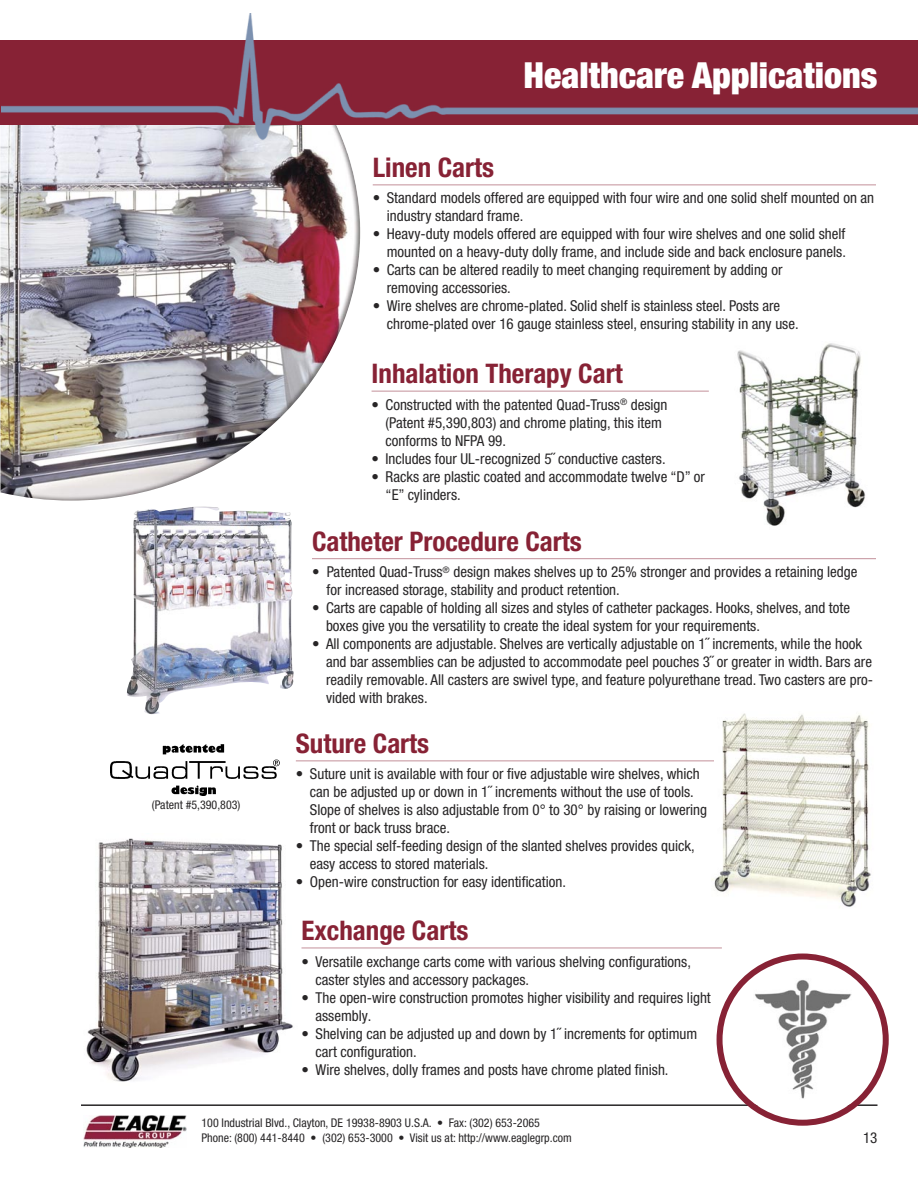
<style>
.page{position:relative;width:918px;height:1188px;background:#fff}
.page>*{position:absolute;margin:0;border:0;box-sizing:border-box;transform-origin:0 0}
.t1{font:900 condensed 36px "Helvetica Neue LT Pro";color:#fff}
.t2{font:700 condensed 27px "Helvetica Neue LT Pro";color:#872235}
.t3{font:condensed 15px/18px "Helvetica Neue LT Pro";color:#272526}
.t4{font:condensed 12px "Helvetica Neue LT Pro";color:#272526}
</style>
<div class="page">
<hr style="left:81px;top:1104px;width:797px;height:2px;background:#272526">
<img style="left:83px;top:1115px;width:103px;height:33px">
<img style="left:707px;top:713px;width:164px;height:194px">
<img style="left:0;top:142px;width:360px;height:359px">
<svg style="left:717px;top:954px;width:172px;height:172px"></svg>
<img style="left:111px;top:745px;width:169px;height:50px">
<img style="left:86px;top:838px;width:207px;height:244px">
<hr style="left:312px;top:558px;width:564px;height:1px;background:#c3919a">
<hr style="left:373px;top:184px;width:503px;height:1px;background:#c3919a">
<hr style="left:296px;top:760px;width:418px;height:1px;background:#c3919a">
<hr style="left:302px;top:948px;width:420px;height:1px;background:#c3919a">
<hr style="left:372px;top:391px;width:337px;height:1px;background:#c3919a">
<img style="left:1px;top:14px;width:917px;height:128px">
<img style="left:737px;top:343px;width:129px;height:183px">
<img style="left:127px;top:507px;width:167px;height:208px">
<p class="t1" style="left:524px;top:62px;width:356px">Healthcare Applications</p>
<p class="t2" style="left:373px;top:157px;width:123px">Linen Carts</p>
<p class="t3" style="left:387px;top:190px;width:489px;text-indent:-14px">• Standard models offered are equipped with four wire and one solid shelf mounted on an industry standard frame.</p>
<p class="t3" style="left:373px;top:226px;width:475px;text-align:right">• Heavy-duty models offered are equipped with four wire shelves and one solid shelf mounted on a heavy-duty dolly frame, and include side and back enclosure panels.</p>
<p class="t3" style="left:373px;top:262px;width:411px">• Carts can be altered readily to meet changing requirement by adding or</p>
<p class="t3" style="left:387px;top:280px;width:126px">removing accessories.</p>
<p class="t3" style="left:387px;top:298px;width:413px;text-indent:-14px">• Wire shelves are chrome-plated. Solid shelf is stainless steel. Posts are chrome-plated over 16 gauge stainless steel, ensuring stability in any use.</p>
<p class="t2" style="left:372px;top:364px;width:253px">Inhalation Therapy Cart</p>
<p class="t3" style="left:386px;top:397px;width:283px;text-indent:-14px">• Constructed with the patented Quad-Truss<sup>®</sup> design (Patent #5,390,803) and chrome plating, this item conforms to NFPA 99.</p>
<p class="t3" style="left:372px;top:451px;width:296px">• Includes four UL-recognized 5˝ conductive casters.</p>
<p class="t3" style="left:386px;top:469px;width:321px;text-indent:-14px">• Racks are plastic coated and accommodate twelve “D” or “E” cylinders.</p>
<p class="t4" style="left:152px;top:800px;width:90px">(Patent #5,390,803)</p>
<p class="t2" style="left:312px;top:531px;width:271px">Catheter Procedure Carts</p>
<p class="t3" style="left:327px;top:564px;width:532px;text-indent:-15px">• Patented Quad-Truss<sup>®</sup> design makes shelves up to 25% stronger and pro vides a retaining ledge for increased storage, stability and product retention.</p>
<p class="t3" style="left:326px;top:600px;width:525px;text-indent:-14px">• Carts are ca pa ble of holding all sizes and styles of cath e ter packages. Hooks, shelves, and tote boxes give you the versatility to create the ideal sys tem for your requirements.</p>
<p class="t3" style="left:326px;top:636px;width:549px;text-indent:-14px">• All com po nents are adjustable. Shelves are ver ti cal ly adjustable on 1˝ increments, while the hook and bar assemblies can be ad just ed to ac com mo date peel pouches 3˝ or great er in width. Bars are readily re mov able. All casters are swivel type, and fea tur e poly ure thane tread. Two casters are pro - vid ed with brakes.</p>
<p class="t2" style="left:296px;top:733px;width:135px">Suture Carts</p>
<p class="t3" style="left:310px;top:766px;width:399px;text-indent:-14px">• Suture unit is available with four or five adjustable wire shelves, which can be adjusted up or down in 1˝ increments without the use of tools.<br>Slope of shelves is also adjustable from 0° to 30° by raising or lowering front or back truss brace.</p>
<p class="t3" style="left:310px;top:838px;width:387px;text-indent:-14px">• The special self-feeding design of the slanted shelves provides quick, easy access to stored materials.</p>
<p class="t3" style="left:296px;top:874px;width:272px">• Open-wire construction for easy identification.</p>
<p class="t2" style="left:302px;top:921px;width:168px">Exchange Carts</p>
<p class="t3" style="left:316px;top:954px;width:377px;text-indent:-14px">• Versatile exchange carts come with various shelving config u ra tions, caster styles and accessory packages.</p>
<p class="t3" style="left:316px;top:990px;width:397px;text-indent:-14px">• The open-wire con struc tion promotes higher visibility and requires light as sem bly.</p>
<p class="t3" style="left:316px;top:1026px;width:383px;text-indent:-14px">• Shelving can be adjusted up and down by 1˝ increments for optimum cart configuration.</p>
<p class="t3" style="left:302px;top:1062px;width:369px">• Wire shelves, dolly frames and posts have chrome plated finish.</p>
<p class="t4" style="left:201px;top:1119px;width:340px">100 Industrial Blvd., Clayton, DE 19938-8903 U.S.A. • Fax: (302) 653-2065</p>
<p class="t4" style="left:201px;top:1134px;width:372px">Phone: (800) 441-8440 • (302) 653-3000 • Visit us at: http://www.eaglegrp.com</p>
<p class="t3" style="left:863px;top:1130px;width:16px">13</p>
</div>
